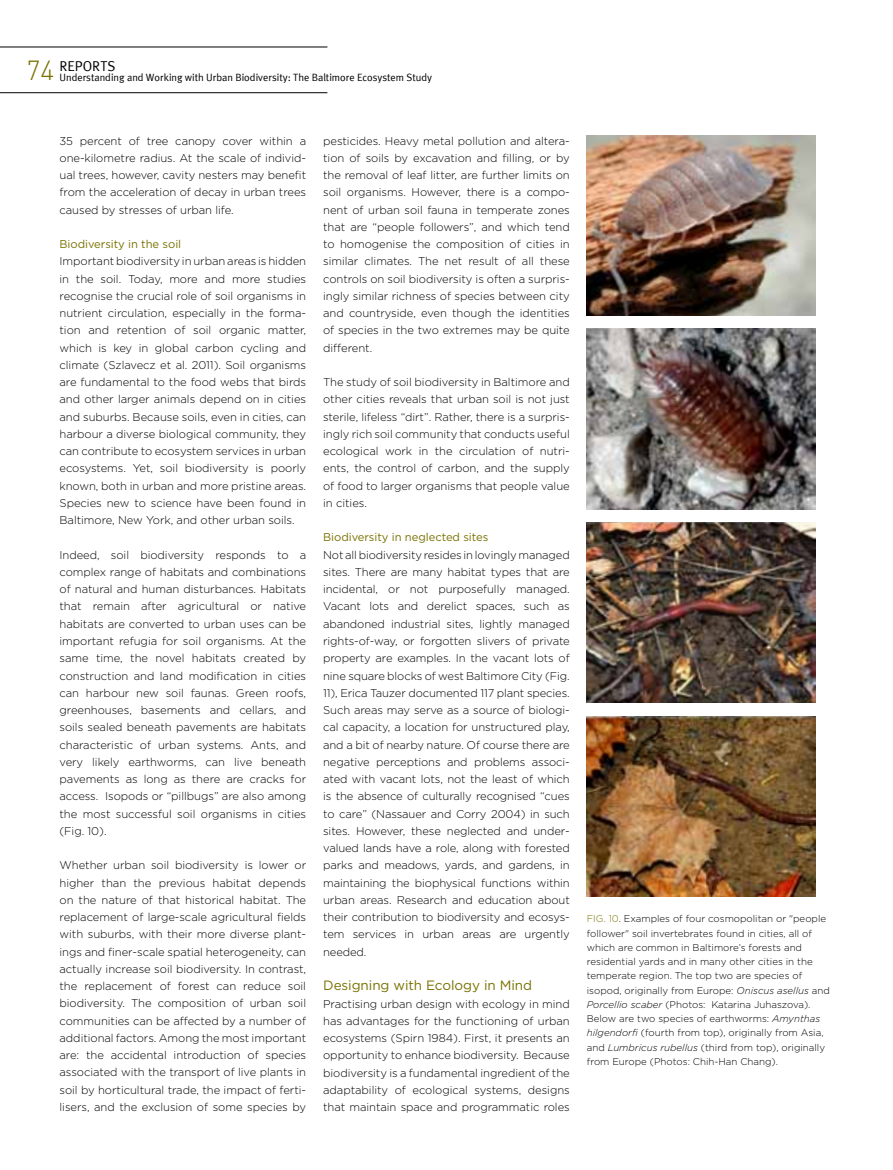
<style>
.page{position:relative;width:893px;height:1170px;background:#fff}
.page>*{position:absolute;margin:0;border:0;box-sizing:border-box;transform-origin:0 0}
.t1{font:300 27px "DIN";color:#797100}
.t2{font:14.25px "Meta Plus Normal";color:#000}
.t3{font:13.5px "Gotham";letter-spacing:-.005em;color:#797100}
.t4{font:300 11.25px/17.2px "Gotham";letter-spacing:-.005em;color:#000;text-align:justify}
.t5{font:11.25px "Gotham";letter-spacing:-.005em;color:#797100}
.t6{font:10.5px "Meta Plus Normal";color:#000}
.t7{font:300 9.75px/14.2px "Gotham";color:#000}
.s1{color:#797100}
.s2{font-style:italic}
</style>
<div class="page">
<hr style="left:0;top:47px;width:327px;height:1px;background:#000">
<hr style="left:0;top:92px;width:327px;height:1px;background:#000">
<img style="left:587px;top:135px;width:228px;height:180px">
<img style="left:587px;top:328px;width:228px;height:181px">
<img style="left:587px;top:716px;width:228px;height:180px">
<img style="left:587px;top:522px;width:228px;height:180px">
<h1 class="t1" style="left:27px;top:53px;width:29px">74</h1>
<p class="t2" style="left:60px;top:57px;width:57px">Reports</p>
<p class="t6" style="left:60px;top:71px;width:374px">Understanding and Working with Urban Biodiversity: The Baltimore Ecosystem Study</p>
<p class="t4" style="left:60px;top:132px;width:248px">35 percent of tree canopy cover within a one-kilometre radius. At the scale of individ&shy;ual trees, however, cavity nesters may benefit from the acceleration of decay in urban trees caused by stresses of urban life.</p>
<p class="t5" style="left:60px;top:238px;width:123px">Biodiversity in the soil</p>
<p class="t4" style="left:60px;top:252px;width:248px">Important biodiversity in urban areas is hidden in the soil. Today, more and more studies recognise the crucial role of soil organisms in nutrient circulation, especially in the forma&shy;tion and retention of soil organic matter, which is key in global carbon cycling and climate (Szlavecz et al. 2011). Soil organisms are fundamental to the food webs that birds and other larger animals depend on in cities and suburbs. Because soils, even in cities, can harbour a diverse biological community, they can contribute to ecosystem services in urban ecosystems. Yet, soil biodiversity is poorly known, both in urban and more pristine areas.<br>Species new to science have been found in Baltimore, New York, and other urban soils.</p>
<p class="t4" style="left:60px;top:546px;width:248px">Indeed, soil biodiversity responds to a complex range of habitats and combinations of natural and human disturbances. Habitats that remain after agricultural or native habitats are converted to urban uses can be important refugia for soil organisms. At the same time, the novel habitats created by construction and land modification in cities can harbour new soil faunas. Green roofs, greenhouses, basements and cellars, and soils sealed beneath pavements are habitats characteristic of urban systems. Ants, and very likely earthworms, can live beneath pavements as long as there are cracks for access. Isopods or “pillbugs” are also among the most successful soil organisms in cities (Fig. 10).</p>
<p class="t4" style="left:60px;top:856px;width:248px">Whether urban soil biodiversity is lower or higher than the previous habitat depends on the nature of that historical habitat. The replacement of large-scale agricultural fields with suburbs, with their more diverse plant&shy;ings and finer-scale spatial heterogeneity, can actually increase soil biodiversity. In contrast, the replacement of forest can reduce soil biodiversity. The composition of urban soil communities can be affected by a number of additional factors. Among the most important are: the accidental introduction of species associated with the transport of live plants in soil by horticultural trade, the impact of ferti&shy;lisers, and the exclusion of some species by</p>
<p class="t4" style="left:323px;top:132px;width:248px">pesticides. Heavy metal pollution and altera&shy;tion of soils by excavation and filling, or by the removal of leaf litter, are further limits on soil organisms. However, there is a compo&shy;nent of urban soil fauna in temperate zones that are “people followers”, and which tend to homogenise the composition of cities in similar climates. The net result of all these controls on soil biodiversity is often a surpris&shy;ingly similar richness of species between city and countryside, even though the identities of species in the two extremes may be quite different.</p>
<p class="t4" style="left:323px;top:373px;width:248px">The study of soil biodiversity in Baltimore and other cities reveals that urban soil is not just sterile, lifeless “dirt”. Rather, there is a surpris&shy;ingly rich soil community that conducts useful ecological work in the circulation of nutri&shy;ents, the control of carbon, and the supply of food to larger organisms that people value in cities.</p>
<p class="t5" style="left:323px;top:531px;width:167px">Biodiversity in neglected sites</p>
<p class="t4" style="left:323px;top:546px;width:248px">Not all biodiversity resides in lovingly managed sites. There are many habitat types that are incidental, or not purposefully managed.<br>Vacant lots and derelict spaces, such as abandoned industrial sites, lightly managed rights-of-way, or forgotten slivers of private property are examples. In the vacant lots of nine square blocks of west Baltimore City (Fig.<br>11), Erica Tauzer documented 117 plant species.<br>Such areas may serve as a source of biologi&shy;cal capacity, a location for unstructured play, and a bit of nearby nature. Of course there are negative perceptions and problems associ&shy;ated with vacant lots, not the least of which is the absence of culturally recognised “cues to care” (Nassauer and Corry 2004) in such sites. However, these neglected and under&shy;valued lands have a role, along with forested parks and meadows, yards, and gardens, in maintaining the biophysical functions within urban areas. Research and education about their contribution to biodiversity and ecosys&shy;tem services in urban areas are urgently needed.</p>
<p class="t3" style="left:323px;top:977px;width:210px">Designing with Ecology in Mind</p>
<p class="t4" style="left:323px;top:994px;width:248px">Practising urban design with ecology in mind has advantages for the functioning of urban ecosystems (Spirn 1984). First, it presents an opportunity to enhance biodiversity. Because biodiversity is a fundamental ingredient of the adaptability of ecological systems, designs that maintain space and programmatic roles</p>
<p class="t7" style="left:587px;top:911px;width:245px"><span class="s1">Fig. 10</span>. Examples of four cosmopolitan or "people follower" soil invertebrates found in cities, all of which are common in Baltimore’s forests and residential yards and in many other cities in the temperate region. The top two are species of isopod, originally from Europe: <span class="s2">Oniscus asellus</span> and <span class="s2">Porcellio scaber</span> (Photos: Katarina Juhaszova).<br>Below are two species of earthworms: <span class="s2">Amynthas hilgendorfi</span> (fourth from top), originally from Asia, and <span class="s2">Lumbricus rubellus</span> (third from top), originally from Europe (Photos: Chih-Han Chang).</p>
</div>
